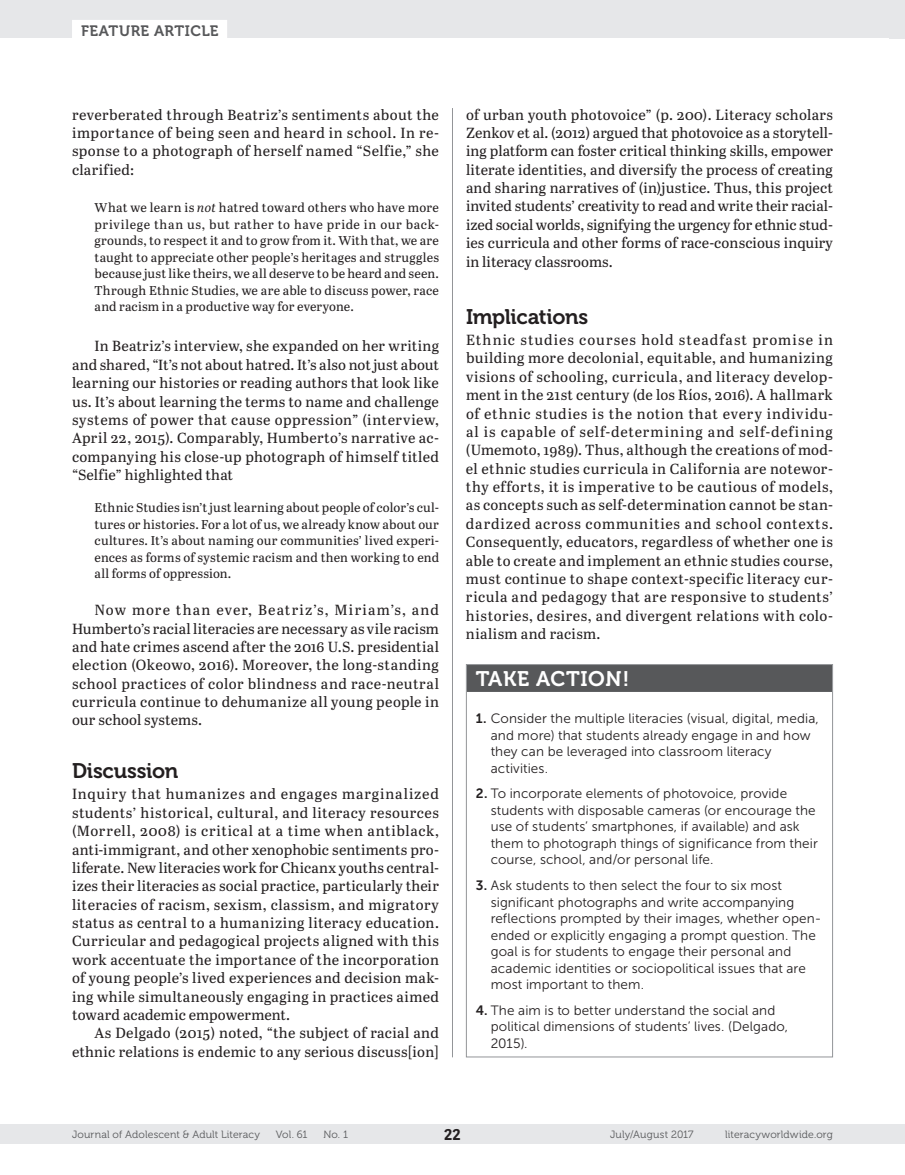
<style>
.page{position:relative;width:905px;height:1175px;background:#fff}
.page>*{position:absolute;margin:0;border:0;box-sizing:border-box;transform-origin:0 0}
.t1{font:21px "Museo 700";letter-spacing:-.015em;color:#231f20}
.t2{font:21px "Museo 700";letter-spacing:.03em;color:#fff}
.t3{font:15px "Museo 700";letter-spacing:.03em;color:#57585a}
.t4{font:700 15px "Adelle Sans";color:#231f20}
.t5{font:14.7px/18.3px "Abril Text";letter-spacing:.015em;color:#231f20;text-align:justify}
.t6{font:13.5px/16.5px "Museo Sans 300";letter-spacing:.01em;color:#231f20}
.t7{font:12.75px/16.5px "Abril Text";letter-spacing:.01em;color:#231f20;text-align:justify}
.t8{font:10.5px "Museo 300";letter-spacing:.015em;color:#57585a}
.s1{font-style:italic}
.s2{font-family:"Museo Sans 700"}
</style>
<div class="page">
<div style="left:0;top:0;width:904px;height:38px;background:#e6e7e9"></div>
<div style="left:889px;top:0;width:15px;height:39px;background:#e6e7e9"></div>
<hr style="left:452px;top:108px;width:1px;height:949px;background:#939598">
<div style="left:0;top:1124px;width:904px;height:20px;background:#e6e7e9"></div>
<div style="left:72px;top:20px;width:155px;height:21px;background:#fff"></div>
<div style="left:467px;top:665px;width:365px;height:27px;background:#57585a"></div>
<div style="left:466px;top:664px;width:367px;height:393px;border:1px solid #939598"></div>
<p class="t3" style="left:81px;top:22px;width:139px">FEATURE ARTICLE</p>
<p class="t5" style="left:72px;top:105px;width:368px">reverberated through Beatriz’s sentiments about the importance of being seen and heard in school. In re&shy;sponse to a photograph of herself named “Selfie,” she clarified:</p>
<p class="t7" style="left:94px;top:199px;width:346px">What we learn is <span class="s1">not</span> hatred toward others who have more privilege than us, but rather to have pride in our back&shy;grounds, to respect it and to grow from it. With that, we are taught to appreciate other people’s heritages and struggles because just like theirs, we all deserve to be heard and seen.<br>Through Ethnic Studies, we are able to discuss power, race and racism in a productive way for everyone.</p>
<p class="t5" style="left:72px;top:336px;width:368px;text-indent:22px">In Beatriz’s interview, she expanded on her writing and shared, “It’s not about hatred. It’s also not just about learning our histories or reading authors that look like us. It’s about learning the terms to name and challenge systems of power that cause oppression” (interview, April 22, 2015). Comparably, Humberto’s narrative ac&shy;companying his close-up photograph of himself titled “Selfie” highlighted that</p>
<p class="t7" style="left:94px;top:499px;width:346px">Ethnic Studies isn’t just learning about people of color’s cul&shy;tures or histories. For a lot of us, we already know about our cultures. It’s about naming our communities’ lived experi&shy;ences as forms of systemic racism and then working to end all forms of oppression.</p>
<p class="t5" style="left:72px;top:600px;width:368px;text-indent:22px">Now more than ever, Beatriz’s, Miriam’s, and Humberto’s racial literacies are necessary as vile racism and hate crimes ascend after the 2016 U.S. presidential election (Okeowo, 2016). Moreover, the long-standing school practices of color blindness and race-neutral curricula continue to dehumanize all young people in our school systems.</p>
<h1 class="t1" style="left:72px;top:759px;width:108px">Discussion</h1>
<p class="t5" style="left:72px;top:784px;width:368px">Inquiry that humanizes and engages marginalized students’ historical, cultural, and literacy resources (Morrell, 2008) is critical at a time when antiblack, anti-immigrant, and other xenophobic sentiments pro&shy;liferate. New literacies work for Chicanx youths central&shy;izes their literacies as social practice, particularly their literacies of racism, sexism, classism, and migratory status as central to a humanizing literacy education.<br>Curricular and pedagogical projects aligned with this work accentuate the importance of the incorporation of young people’s lived experiences and decision mak&shy;ing while simultaneously engaging in practices aimed toward academic empowerment.</p>
<p class="t5" style="left:72px;top:1023px;width:368px;text-align:right">As Delgado (2015) noted, “the subject of racial and ethnic relations is endemic to any serious discuss[ion]</p>
<p class="t5" style="left:466px;top:104px;width:368px">of urban youth photovoice” (p. 200). Literacy scholars Zenkov et al. (2012) argued that photovoice as a storytell&shy;ing platform can foster critical thinking skills, empower literate identities, and diversify the process of creating and sharing narratives of (in)justice. Thus, this project invited students’ creativity to read and write their racial&shy;ized social worlds, signifying the urgency for ethnic stud&shy;ies curricula and other forms of race-conscious inquiry in literacy classrooms.</p>
<h1 class="t1" style="left:466px;top:305px;width:124px">Implications</h1>
<p class="t5" style="left:466px;top:330px;width:368px">Ethnic studies courses hold steadfast promise in building more decolonial, equitable, and humanizing visions of schooling, curricula, and literacy develop&shy;ment in the 21st century (de los Ríos, 2016). A hallmark of ethnic studies is the notion that every individu&shy;al is capable of self-determining and self-defining (Umemoto, 1989). Thus, although the creations of mod&shy;el ethnic studies curricula in California are notewor&shy;thy efforts, it is imperative to be cautious of models, as concepts such as self-determination cannot be stan&shy;dardized across communities and school contexts.<br>Consequently, educators, regardless of whether one is able to create and implement an ethnic studies course, must continue to shape context-specific literacy cur&shy;ricula and pedagogy that are responsive to students’ histories, desires, and divergent relations with colo&shy;nialism and racism.</p>
<h1 class="t2" style="left:476px;top:667px;width:155px">TAKE ACTION!</h1>
<p class="t6" style="left:490px;top:710px;width:329px;text-indent:-15px"><span class="s2">1.</span> Consider the multiple literacies (visual, digital, media, and more) that students already engage in and how they can be leveraged into classroom literacy activities.</p>
<p class="t6" style="left:490px;top:785px;width:328px;text-indent:-15px"><span class="s2">2.</span> To incorporate elements of photovoice, provide students with disposable cameras (or encourage the use of students’ smartphones, if available) and ask them to photograph things of significance from their course, school, and/or personal life.</p>
<p class="t6" style="left:490px;top:877px;width:332px;text-indent:-15px"><span class="s2">3.</span> Ask students to then select the four to six most significant photographs and write accompanying reflections prompted by their images, whether open&shy;ended or explicitly engaging a prompt question. The goal is for students to engage their personal and academic identities or sociopolitical issues that are most important to them.</p>
<p class="t6" style="left:490px;top:1001px;width:299px;text-indent:-15px"><span class="s2">4.</span> The aim is to better understand the social and political dimensions of students’ lives. (Delgado,<br>2015).</p>
<p class="t8" style="left:72px;top:1129px;width:189px">Journal of Adolescent &amp; Adult Literacy</p>
<p class="t8" style="left:276px;top:1129px;width:33px">Vol. 61</p>
<p class="t8" style="left:323px;top:1129px;width:26px">No. 1</p>
<p class="t4" style="left:444px;top:1123px;width:18px">22</p>
<p class="t8" style="left:610px;top:1129px;width:85px">July/August 2017</p>
<p class="t8" style="left:725px;top:1129px;width:109px">literacyworldwide.org</p>
</div>
